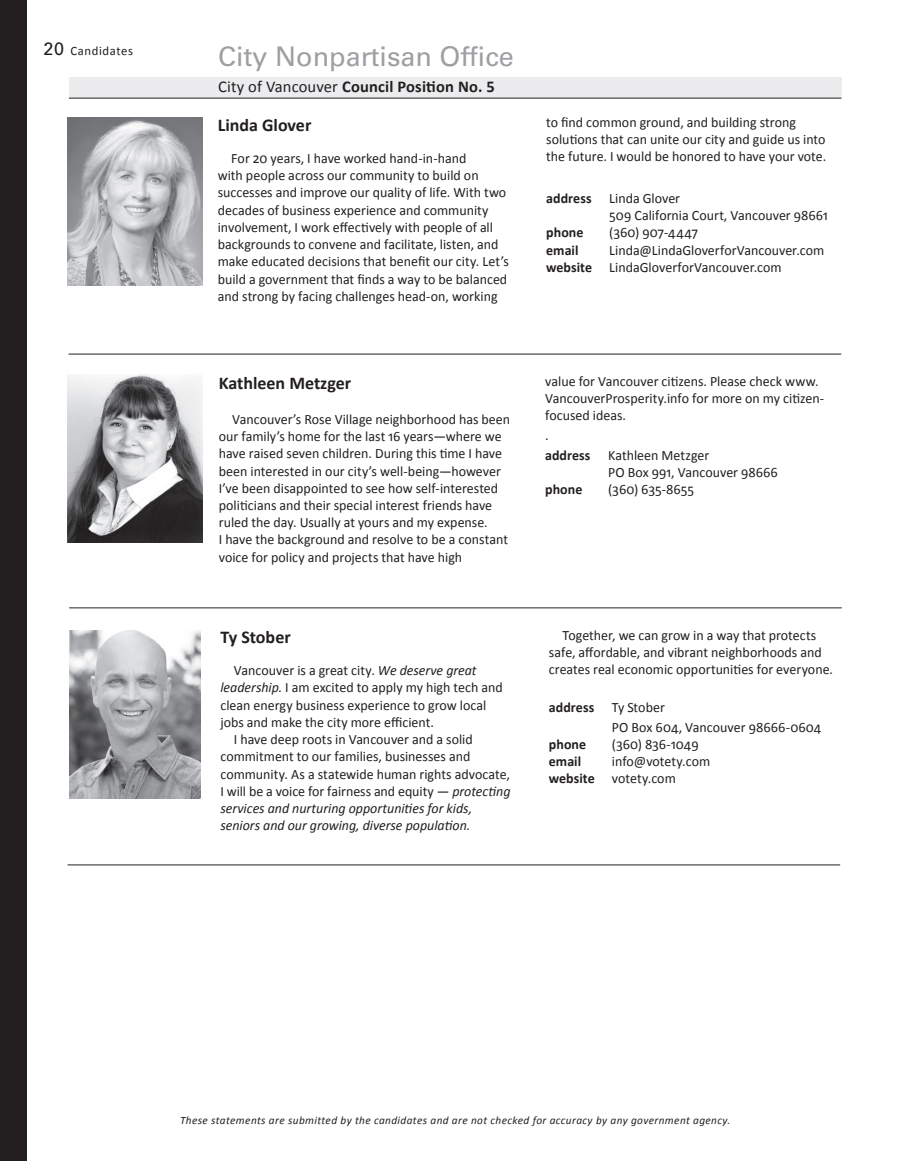
<style>
.page{position:relative;width:905px;height:1161px;background:#fff}
.page>*{position:absolute;margin:0;border:0;box-sizing:border-box;transform-origin:0 0}
.t1{font:27px "Univers LT Std";color:#9d9fa2}
.t2{font:700 18px "Calibri";color:#231f20}
.t3{font:700 16.5px "Calibri";letter-spacing:.01em;color:#231f20}
.t4{font:14.25px/17.2px "Calibri";color:#231f20}
.t5{font:italic 14.25px "Calibri";color:#231f20}
.t6{font:700 14.25px "Calibri";color:#231f20}
.t7{font:12.75px "Calibri";letter-spacing:.04em;color:#231f20}
.t8{font:italic 11.25px "Calibri";letter-spacing:.035em;color:#231f20}
.s1{font-family:"Univers LT Std";font-size:18px}
.s2{font-weight:400}
.s3{font-style:italic}
.s4{font-weight:700}
</style>
<div class="page">
<div style="left:69px;top:77px;width:772px;height:21px;background:#ececee"></div>
<hr style="left:69px;top:98px;width:772px;height:1px;background:#231f20">
<div style="left:0;top:0;width:27px;height:1161px;background:#231f20"></div>
<img style="left:68px;top:117px;width:135px;height:169px">
<img style="left:68px;top:374px;width:135px;height:168px">
<hr style="left:68px;top:865px;width:772px;height:1px;background:#231f20">
<img style="left:70px;top:630px;width:130px;height:169px">
<hr style="left:69px;top:354px;width:772px;height:1px;background:#231f20">
<hr style="left:69px;top:608px;width:772px;height:1px;background:#231f20">
<p class="t7" style="left:44px;top:43px;width:91px"><span class="s1">20</span> Candidates</p>
<h1 class="t1" style="left:218px;top:40px;width:297px">City Nonpartisan Office</h1>
<p class="t3" style="left:218px;top:77px;width:278px"><span class="s2">City of Vancouver</span> Council Position No. 5</p>
<p class="t2" style="left:218px;top:114px;width:95px">Linda Glover</p>
<p class="t4" style="left:218px;top:149px;width:292px;text-indent:14px">For 20 years, I have worked hand-in-hand<br>with people across our community to build on successes and improve our quality of life. With two decades of business experience and community involvement, I work effectively with people of all backgrounds to convene and facilitate, listen, and make educated decisions that benefit our city. Let’s build a government that finds a way to be balanced and strong by facing challenges head-on, working</p>
<p class="t2" style="left:219px;top:372px;width:134px">Kathleen Metzger</p>
<p class="t4" style="left:219px;top:410px;width:293px;text-indent:14px">Vancouver’s Rose Village neighborhood has been our family’s home for the last 16 years—where we have raised seven children. During this time I have been interested in our city’s well-being—however I’ve been disappointed to see how self-interested politicians and their special interest friends have ruled the day. Usually at yours and my expense.<br>I have the background and resolve to be a constant voice for policy and projects that have high</p>
<p class="t2" style="left:220px;top:626px;width:72px">Ty Stober</p>
<p class="t4" style="left:234px;top:661px;width:244px">Vancouver is a great city. <span class="s3">We deserve great</span></p>
<p class="t4" style="left:220px;top:678px;width:284px"><span class="s3">leadership.</span> I am excited to apply my high tech and</p>
<p class="t4" style="left:220px;top:696px;width:267px">clean energy business experience to grow local</p>
<p class="t4" style="left:220px;top:713px;width:215px">jobs and make the city more efficient.</p>
<p class="t4" style="left:234px;top:730px;width:240px">I have deep roots in Vancouver and a solid</p>
<p class="t4" style="left:220px;top:747px;width:251px">commitment to our families, businesses and</p>
<p class="t4" style="left:220px;top:765px;width:291px">community. As a statewide human rights advocate,</p>
<p class="t4" style="left:220px;top:782px;width:291px">I will be a voice for fairness and equity — <span class="s3">protecting</span></p>
<p class="t5" style="left:220px;top:800px;width:253px">services and nurturing opportunities for kids,</p>
<p class="t5" style="left:220px;top:817px;width:251px">seniors and our growing, diverse population.</p>
<p class="t4" style="left:546px;top:113px;width:281px">to find common ground, and building strong solutions that can unite our city and guide us into the future. I would be honored to have your vote.</p>
<p class="t4" style="left:609px;top:189px;width:220px;text-indent:-63px"><span class="s4">address</span> Linda Glover<br>509 California Court, Vancouver 98661</p>
<p class="t6" style="left:546px;top:224px;width:39px">phone</p>
<p class="t4" style="left:609px;top:223px;width:90px">(360) 907-4447</p>
<p class="t6" style="left:546px;top:241px;width:34px">email</p>
<p class="t4" style="left:546px;top:241px;width:279px;text-indent:63px">Linda@LindaGloverforVancouver.com <span class="s4">website</span> LindaGloverforVancouver.com</p>
<p class="t4" style="left:545px;top:372px;width:280px">value for Vancouver citizens. Please check www.<br>VancouverProsperity.info for more on my citizen&shy;focused ideas.</p>
<p class="t4" style="left:545px;top:425px;width:166px;line-height:20px">.<br><span class="s4">address</span> Kathleen Metzger</p>
<p class="t4" style="left:608px;top:463px;width:171px">PO Box 991, Vancouver 98666</p>
<p class="t6" style="left:545px;top:481px;width:39px">phone</p>
<p class="t4" style="left:608px;top:480px;width:87px">(360) 635-8655</p>
<p class="t4" style="left:549px;top:626px;width:285px;text-indent:14px">Together, we can grow in a way that protects safe, affordable, and vibrant neighborhoods and creates real economic opportunities for everyone.</p>
<p class="t4" style="left:612px;top:696px;width:211px;line-height:20px;text-indent:-63px"><span class="s4">address</span> Ty Stober<br>PO Box 604, Vancouver 98666-0604</p>
<p class="t6" style="left:549px;top:735px;width:39px">phone</p>
<p class="t4" style="left:612px;top:735px;width:88px">(360) 836-1049</p>
<p class="t6" style="left:549px;top:752px;width:34px">email</p>
<p class="t4" style="left:549px;top:752px;width:163px;text-indent:63px">info@votety.com <span class="s4">website</span> votety.com</p>
<p class="t8" style="left:180px;top:1114px;width:551px">These statements are submitted by the candidates and are not checked for accuracy by any government agency.</p>
</div>
